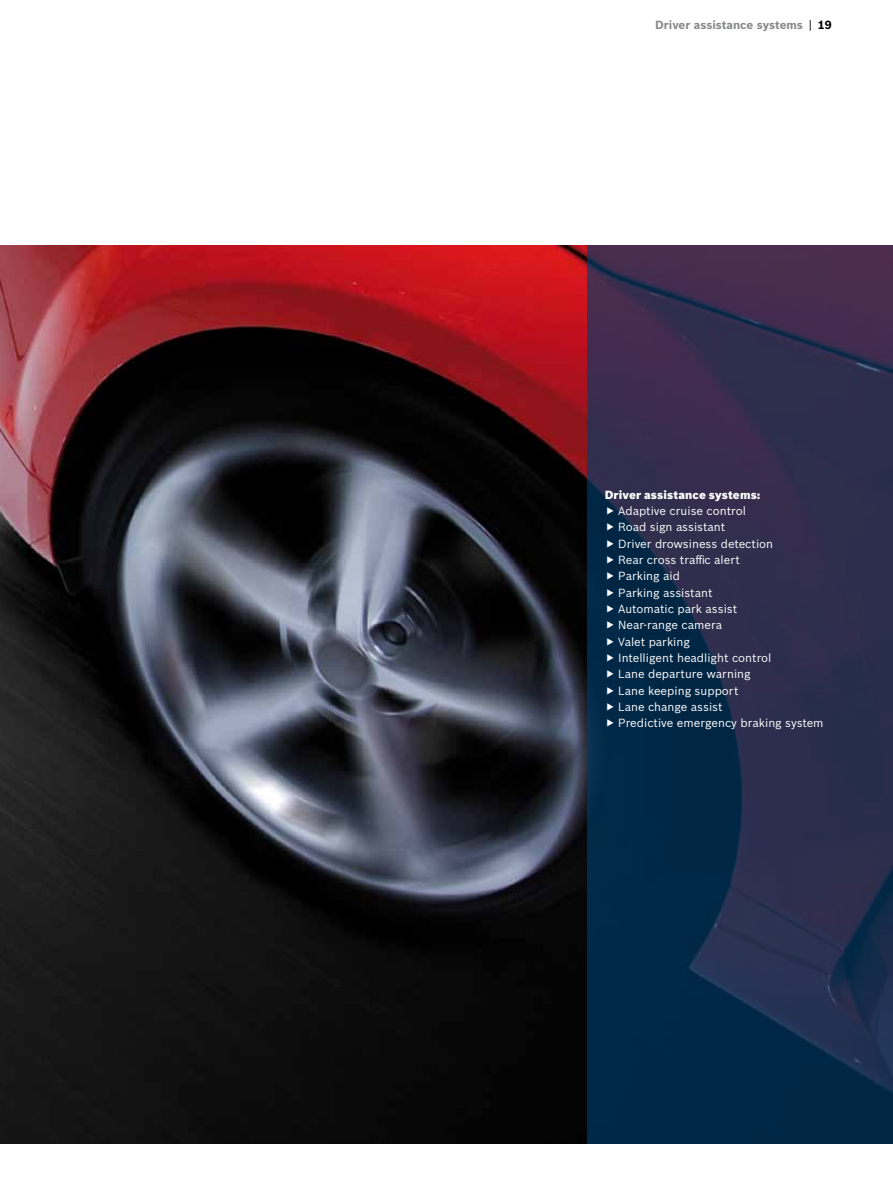
<style>
.page{position:relative;width:893px;height:1191px;background:#fff}
.page>*{position:absolute;margin:0;border:0;box-sizing:border-box;transform-origin:0 0}
.t1{font:11.55px/16.4px "Bosch Sans";color:#fff}
.t2{font:700 11.55px "Bosch Sans";color:#87888a}
.t3{font:900 11.55px "Bosch Sans";letter-spacing:.01em;color:#fff}
.s1{font-weight:400;color:#000}
.s2{color:#000}
</style>
<div class="page">
<img style="left:0;top:245px;width:587px;height:898px">
<svg style="left:587px;top:245px;width:306px;height:898px;background:#202b4b"></svg>
<svg style="left:607px;top:507px;width:20px;height:9px"></svg>
<svg style="left:607px;top:523px;width:20px;height:9px"></svg>
<svg style="left:607px;top:540px;width:20px;height:9px"></svg>
<svg style="left:607px;top:556px;width:20px;height:9px"></svg>
<svg style="left:607px;top:572px;width:20px;height:9px"></svg>
<svg style="left:607px;top:589px;width:20px;height:9px"></svg>
<svg style="left:607px;top:605px;width:20px;height:9px"></svg>
<svg style="left:607px;top:621px;width:20px;height:9px"></svg>
<svg style="left:607px;top:638px;width:20px;height:8px"></svg>
<svg style="left:607px;top:654px;width:20px;height:9px"></svg>
<svg style="left:607px;top:670px;width:20px;height:9px"></svg>
<svg style="left:607px;top:687px;width:20px;height:8px"></svg>
<svg style="left:607px;top:703px;width:20px;height:9px"></svg>
<svg style="left:607px;top:719px;width:20px;height:9px"></svg>
<p class="t2" style="left:655px;top:16px;width:178px">Driver assistance systems <span class="s1">|</span> <span class="s2">19</span></p>
<p class="t3" style="left:605px;top:485px;width:157px">Driver assistance systems:</p>
<p class="t1" style="left:618px;top:502px;width:207px">Adaptive cruise control<br>Road sign assistant<br>Driver drowsiness detection<br>Rear cross traffic alert<br>Parking aid<br>Parking assistant<br>Automatic park assist<br>Near-range camera<br>Valet parking<br>Intelligent headlight control<br>Lane departure warning<br>Lane keeping support<br>Lane change assist<br>Predictive emergency braking system</p>
</div>
